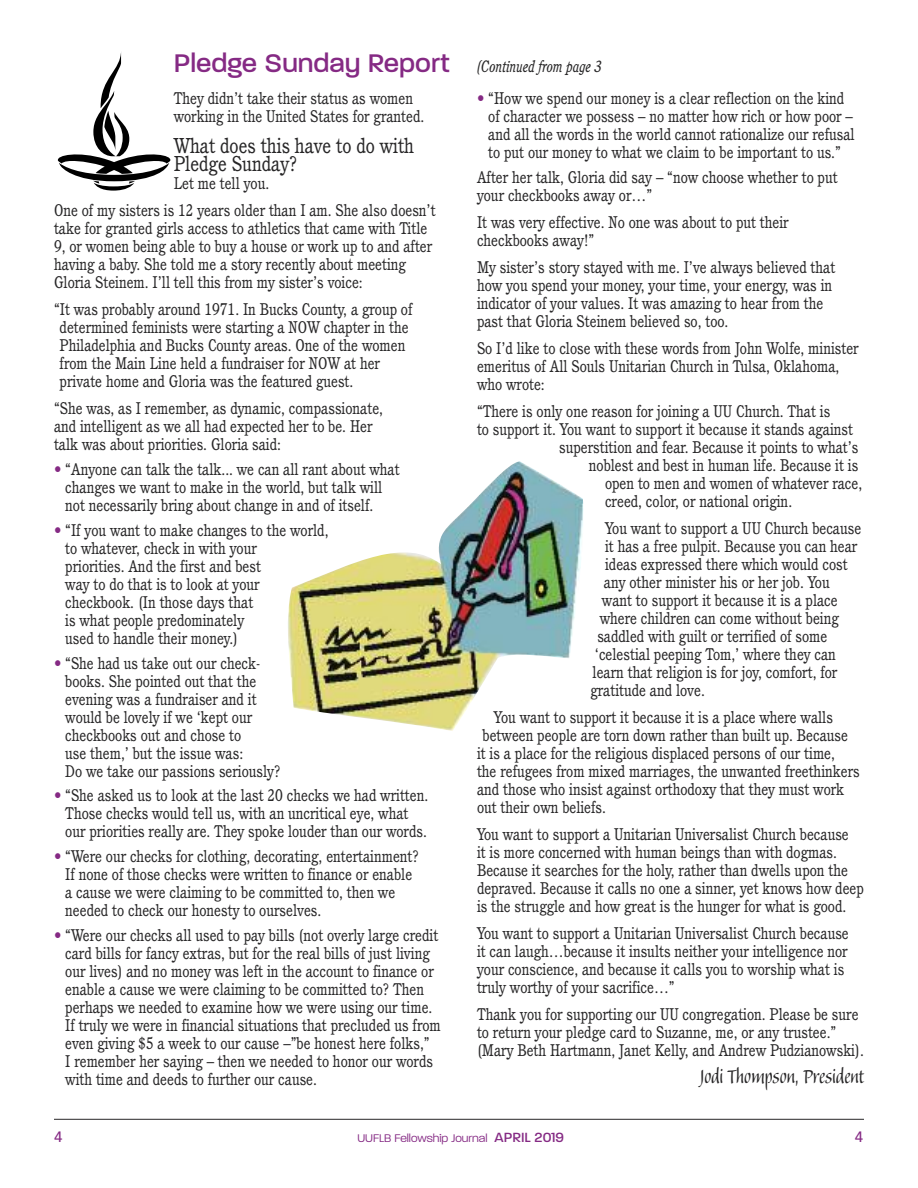
<style>
.page{position:relative;width:918px;height:1188px;background:#fff}
.page>*{position:absolute;margin:0;border:0;box-sizing:border-box;transform-origin:0 0}
.t1{font:25.5px "Balzano";color:#272627;scale:.9 1}
.t2{font:21px/18px "Cushing";color:#272627;scale:.9 1}
.t3{font:16.5px/18px "Cushing";color:#272627;scale:.9 1}
.t4{font:italic 16.2px "Cushing";color:#272627;scale:.85 1}
.t5{font:300 15px "Paralucent";color:#852a84}
.t6{font:500 15px "Avenir";color:#852a84}
.s1{font-family:"Paralucent";font-weight:500;font-style:normal;font-size:34.5px;color:#852a84}
.s2{color:#852a84}
.s3{font-weight:500;font-size:18px}
</style>
<div class="page">
<hr style="left:54px;top:1119px;width:810px;height:1px;background:#272627">
<img style="left:288px;top:461px;width:296px;height:270px">
<svg style="left:57px;top:52px;width:114px;height:139px"></svg>
<p class="t4" style="left:174px;top:60px;width:505px"><span class="s1">Pledge Sunday Report</span> (Continued from page 3</p>
<p class="t3" style="left:174px;top:91px;width:280px">They didn’t take their status as women working in the United States for granted.</p>
<p class="t2" style="left:174px;top:139px;width:269px">What does this have to do with<br>Pledge Sunday?</p>
<p class="t3" style="left:54px;top:172px;width:426px;line-height:27px;text-indent:120px">Let me tell you.<br>One of my sisters is 12 years older than I am. She also doesn’t</p>
<p class="t3" style="left:54px;top:221px;width:422px">take for granted girls access to athletics that came with Title 9, or women being able to buy a house or work up to and after having a baby. She told me a story recently about meeting Gloria Steinem. I’ll tell this from my sister’s voice:</p>
<p class="t3" style="left:60px;top:302px;width:394px;text-indent:-6px">“It was probably around 1971. In Bucks County, a group of determined feminists were starting a NOW chapter in the Philadelphia and Bucks County areas. One of the women from the Main Line held a fundraiser for NOW at her private home and Gloria was the featured guest.</p>
<p class="t3" style="left:54px;top:401px;width:367px">“She was, as I remember, as dynamic, compassionate, and intelligent as we all had expected her to be. Her talk was about priorities. Gloria said:</p>
<p class="t3" style="left:65px;top:462px;width:373px;text-indent:-11px"><span class="s2">•</span> “Anyone can talk the talk... we can all rant about what changes we want to make in the world, but talk will not necessarily bring about change in and of itself.</p>
<p class="t3" style="left:65px;top:523px;width:294px;text-indent:-11px"><span class="s2">•</span> “If you want to make changes to the world, to whatever, check in with your<br>priorities. And the first and best<br>way to do that is to look at your checkbook. (In those days that<br>is what people predominately<br>used to handle their money.)</p>
<p class="t3" style="left:65px;top:655px;width:241px;text-indent:-11px"><span class="s2">•</span> “She had us take out our check&shy;books. She pointed out that the evening was a fundraiser and it would be lovely if we ‘kept our checkbooks out and chose to<br>use them,’ but the issue was:<br>Do we take our passions seriously?</p>
<p class="t3" style="left:54px;top:788px;width:417px;text-align:center"><span class="s2">•</span> “She asked us to look at the last 20 checks we had written.<br>Those checks would tell us, with an uncritical eye, what<br>our priorities really are. They spoke louder than our words.</p>
<p class="t3" style="left:65px;top:849px;width:394px;text-indent:-11px"><span class="s2">•</span> “Were our checks for clothing, decorating, entertainment?<br>If none of those checks were written to finance or enable a cause we were claiming to be committed to, then we needed to check our honesty to ourselves.</p>
<p class="t3" style="left:65px;top:928px;width:419px;text-indent:-11px"><span class="s2">•</span> “Were our checks all used to pay bills (not overly large credit card bills for fancy extras, but for the real bills of just living our lives) and no money was left in the account to finance or enable a cause we were claiming to be committed to? Then perhaps we needed to examine how we were using our time.<br>If truly we were in financial situations that precluded us from even giving $5 a week to our cause –”be honest here folks,”<br>I remember her saying – then we needed to honor our words with time and deeds to further our cause.</p>
<p class="t3" style="left:488px;top:91px;width:409px;text-indent:-11px"><span class="s2">•</span> “How we spend our money is a clear reflection on the kind of character we possess – no matter how rich or how poor – and all the words in the world cannot rationalize our refusal to put our money to what we claim to be important to us.”</p>
<p class="t3" style="left:477px;top:169px;width:402px">After her talk, Gloria did say – “now choose whether to put your checkbooks away or…”</p>
<p class="t3" style="left:477px;top:214px;width:348px">It was very effective. No one was about to put their checkbooks away!”</p>
<p class="t3" style="left:477px;top:259px;width:400px">My sister’s story stayed with me. I’ve always believed that how you spend your money, your time, your energy, was in indicator of your values. It was amazing to hear from the past that Gloria Steinem believed so, too.</p>
<p class="t3" style="left:477px;top:340px;width:426px">So I’d like to close with these words from John Wolfe, minister emeritus of All Souls Unitarian Church in Tulsa, Oklahoma, who wrote:</p>
<p class="t3" style="left:477px;top:403px;width:394px">“There is only one reason for joining a UU Church. That is</p>
<p class="t3" style="left:477px;top:421px;width:419px">to support it. You want to support it because it stands against</p>
<p class="t3" style="left:559px;top:439px;width:334px">superstition and fear. Because it points to what’s</p>
<p class="t3" style="left:589px;top:457px;width:301px">noblest and best in human life. Because it is</p>
<p class="t3" style="left:605px;top:475px;width:287px">open to men and women of whatever race,</p>
<p class="t3" style="left:605px;top:493px;width:209px">creed, color, or national origin.</p>
<p class="t3" style="left:605px;top:520px;width:286px">You want to support a UU Church because</p>
<p class="t3" style="left:605px;top:538px;width:282px">it has a free pulpit. Because you can hear</p>
<p class="t3" style="left:605px;top:556px;width:271px">ideas expressed there which would cost</p>
<p class="t3" style="left:604px;top:574px;width:253px">any other minister his or her job. You</p>
<p class="t3" style="left:602px;top:592px;width:264px">want to support it because it is a place</p>
<p class="t3" style="left:600px;top:610px;width:267px">where children can come without being</p>
<p class="t3" style="left:597px;top:628px;width:257px">saddled with guilt or terrified of some</p>
<p class="t3" style="left:595px;top:646px;width:269px">‘celestial peeping Tom,’ where they can</p>
<p class="t3" style="left:593px;top:664px;width:273px">learn that religion is for joy, comfort, for</p>
<p class="t3" style="left:590px;top:682px;width:129px">gratitude and love.</p>
<p class="t3" style="left:494px;top:709px;width:378px">You want to support it because it is a place where walls</p>
<p class="t3" style="left:483px;top:727px;width:408px">between people are torn down rather than built up. Because</p>
<p class="t3" style="left:477px;top:745px;width:399px">it is a place for the religious displaced persons of our time,</p>
<p class="t3" style="left:477px;top:763px;width:427px">the refugees from mixed marriages, the unwanted freethinkers</p>
<p class="t3" style="left:477px;top:781px;width:410px">and those who insist against orthodoxy that they must work</p>
<p class="t3" style="left:477px;top:799px;width:145px">out their own beliefs.</p>
<p class="t3" style="left:477px;top:826px;width:431px">You want to support a Unitarian Universalist Church because<br>it is more concerned with human beings than with dogmas.<br>Because it searches for the holy, rather than dwells upon the depraved. Because it calls no one a sinner, yet knows how deep is the struggle and how great is the hunger for what is good.</p>
<p class="t3" style="left:477px;top:925px;width:415px">You want to support a Unitarian Universalist Church because it can laugh…because it insults neither your intelligence nor your conscience, and because it calls you to worship what is truly worthy of your sacrifice…”</p>
<p class="t3" style="left:477px;top:1006px;width:431px">Thank you for supporting our UU congregation. Please be sure to return your pledge card to Suzanne, me, or any trustee.” (Mary Beth Hartmann, Janet Kelly, and Andrew Pudzianowski).</p>
<h1 class="t1" style="left:700px;top:1067px;width:183px">Jodi Thompson, President</h1>
<p class="t6" style="left:54px;top:1127px;width:10px">4</p>
<p class="t5" style="left:357px;top:1128px;width:208px">UUFLB Fellowship Journal <span class="s3">APRIL 2019</span></p>
<p class="t6" style="left:855px;top:1127px;width:10px">4</p>
</div>
